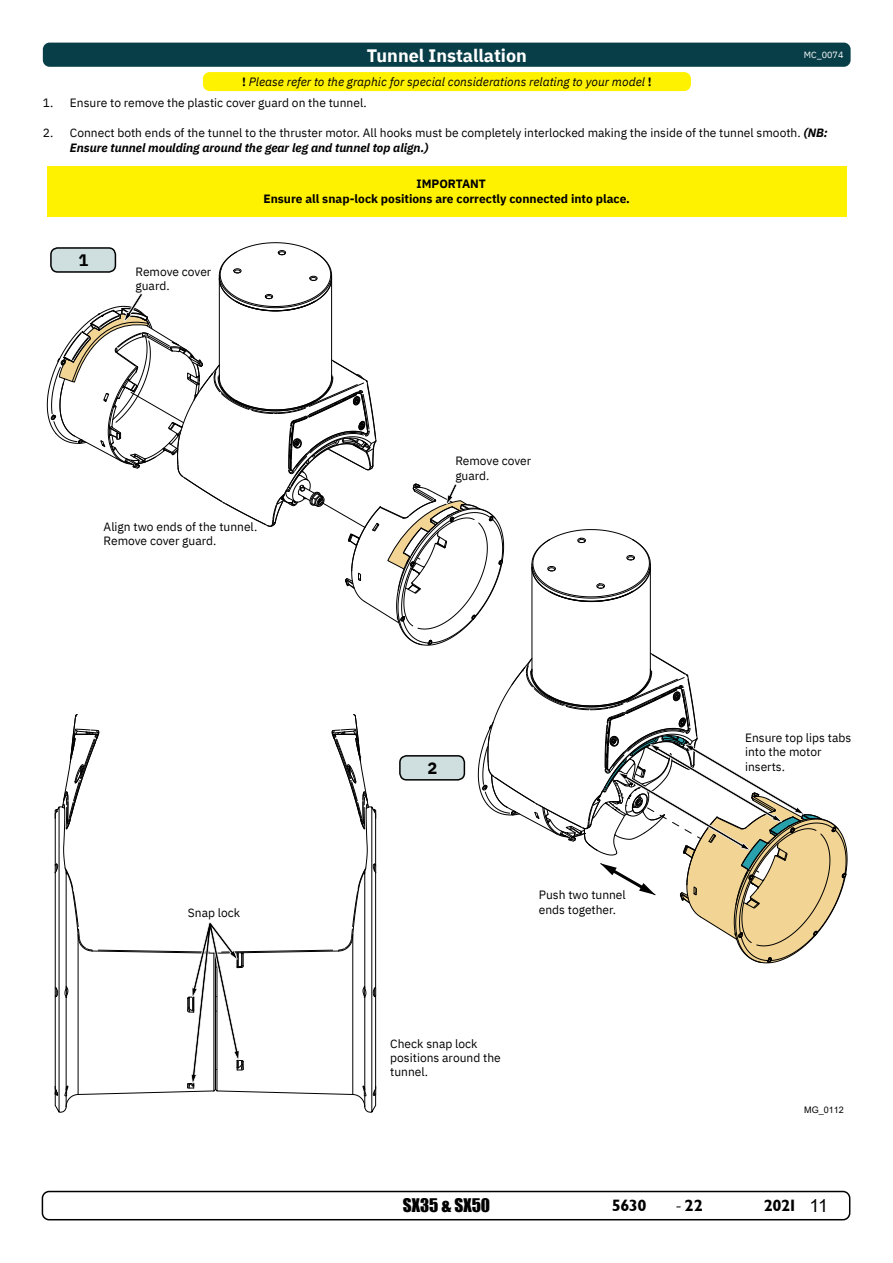
<style>
.page{position:relative;width:893px;height:1263px;background:#fff}
.page>*{position:absolute;margin:0;border:0;box-sizing:border-box;transform-origin:0 0}
.t1{font:700 18px "IBM Plex Sans";color:#fff}
.t2{font:17.25px "Impact";color:#000}
.t3{font:16.5px "Garrison Sans BOLD";letter-spacing:-.03em;color:#000}
.t4{font:700 16.5px "IBM Plex Sans";color:#000}
.t5{font:12px/14.4px "IBM Plex Sans";color:#000}
.t6{font:italic 12px "IBM Plex Sans";color:#000}
.t7{font:700 12px/15px "IBM Plex Sans";color:#000}
.t8{font:9px "Arial";color:#000}
.t9{font:9px "IBM Plex Sans";color:#fff}
.s1{font-weight:700;font-style:normal}
.s2{font-weight:700;font-style:italic}
.s3{font-family:"Minion Pro";font-size:18px}
.s4{font-family:"Arial";font-size:18px}
</style>
<div class="page">
<div style="left:42px;top:1191px;width:808px;height:29px;border:2px solid #000;border-radius:7px"></div>
<div style="left:400px;top:756px;width:64px;height:24px;background:#cfdfdf;border-radius:7px"></div>
<div style="left:399px;top:755px;width:66px;height:25px;border:2px solid #000;border-radius:7px"></div>
<hr style="left:532px;top:567px;width:1px;height:105px;background:#000">
<hr style="left:650px;top:567px;width:1px;height:105px;background:#000">
<svg style="left:531px;top:529px;width:120px;height:73px"></svg>
<svg style="left:47px;top:242px;width:457px;height:404px"></svg>
<svg style="left:54px;top:714px;width:323px;height:399px"></svg>
<svg style="left:478px;top:652px;width:370px;height:312px"></svg>
<div style="left:43px;top:43px;width:808px;height:24px;background:#083e48;border-radius:7px"></div>
<div style="left:203px;top:72px;width:488px;height:19px;background:#fff200;border-radius:7px"></div>
<div style="left:47px;top:166px;width:799px;height:50px;background:#fff200"></div>
<p class="t1" style="left:367px;top:41px;width:162px">Tunnel Installation</p>
<p class="t6" style="left:242px;top:73px;width:411px"><span class="s1">!</span> Please refer to the graphic for special considerations relating to your model <span class="s1">!</span></p>
<p class="t9" style="left:804px;top:48px;width:41px">MC_0074</p>
<p class="t5" style="left:43px;top:95px;width:325px">1. Ensure to remove the plastic cover guard on the tunnel.</p>
<p class="t5" style="left:70px;top:125px;width:759px;line-height:15px;text-indent:-27px">2. Connect both ends of the tunnel to the thruster motor. All hooks must be completely interlocked making the inside of the tunnel smooth. <span class="s2">(NB:<br>Ensure tunnel moulding around the gear leg and tunnel top align.)</span></p>
<p class="t4" style="left:78px;top:247px;width:11px">1</p>
<p class="t5" style="left:136px;top:263px;width:77px">Remove cover guard.</p>
<p class="t7" style="left:263px;top:175px;width:368px;text-indent:153px">IMPORTANT<br>Ensure all snap-lock positions are correctly connected into place.</p>
<p class="t5" style="left:104px;top:519px;width:155px">Align two ends of the tunnel.<br>Remove cover guard.</p>
<p class="t5" style="left:455px;top:453px;width:77px">Remove cover guard.</p>
<p class="t5" style="left:188px;top:905px;width:54px">Snap lock</p>
<p class="t4" style="left:427px;top:755px;width:11px">2</p>
<p class="t5" style="left:539px;top:887px;width:89px">Push two tunnel ends together.</p>
<p class="t5" style="left:390px;top:1035px;width:112px">Check snap lock positions around the tunnel.</p>
<p class="t5" style="left:745px;top:729px;width:108px">Ensure top lips tabs into the motor inserts.</p>
<p class="t8" style="left:804px;top:1104px;width:41px">MG_0112</p>
<h2 class="t2" style="left:403px;top:1192px;width:89px">SX35 &amp; SX50</h2>
<h3 class="t3" style="left:612px;top:1196px;width:36px">5630</h3>
<h3 class="t3" style="left:675px;top:1196px;width:29px"><span class="s3">-</span>22</h3>
<h3 class="t3" style="left:764px;top:1196px;width:66px">2021 <span class="s4">11</span></h3>
</div>
